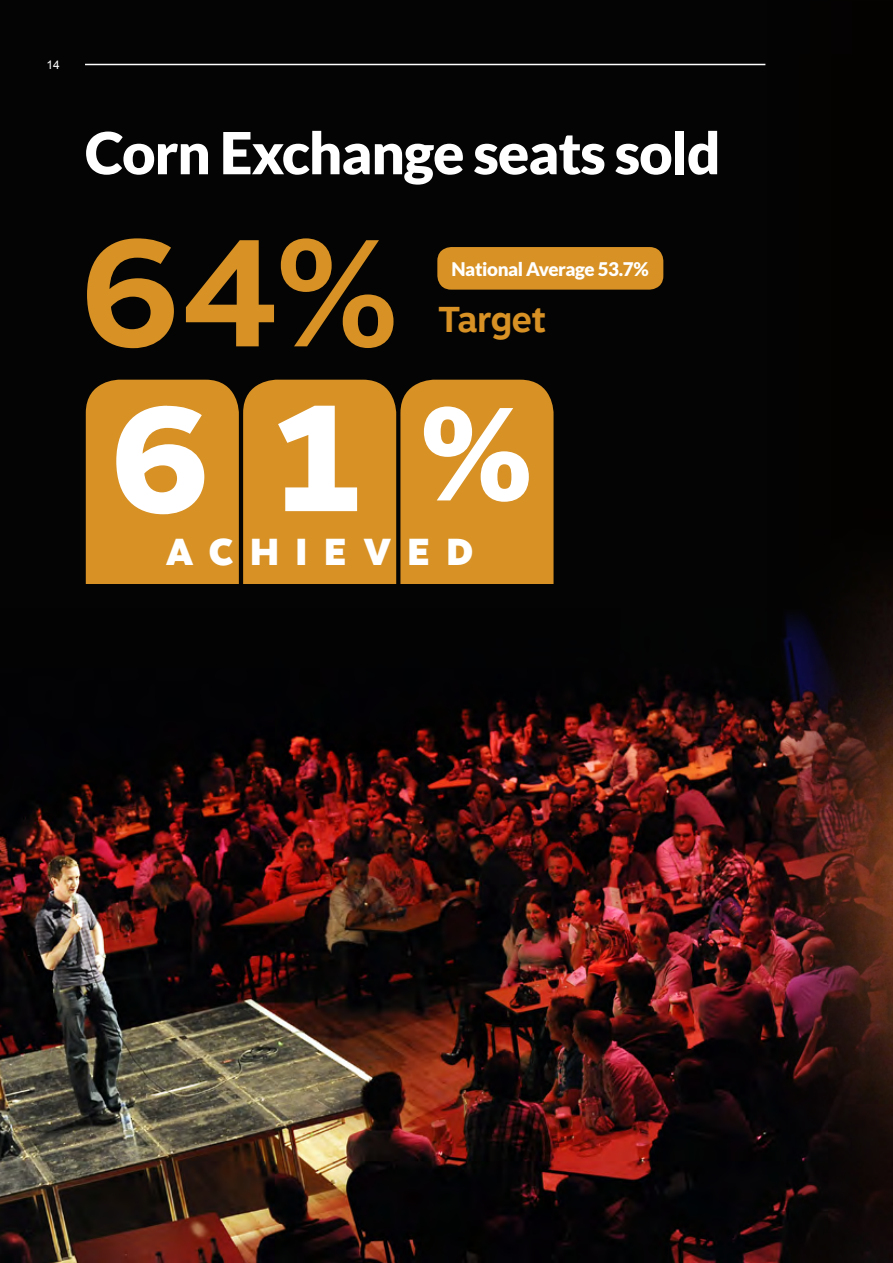
<style>
.page{position:relative;width:893px;height:1263px;background:#040404}
.page>*{position:absolute;margin:0;border:0;box-sizing:border-box;transform-origin:0 0}
.t1{font:700 151.65px "Motiva Sans";color:#d79124}
.t2{font:800 150px "Motiva Sans";color:#fff}
.t3{font:900 58.05px "Lato";letter-spacing:-.02em;color:#fff}
.t4{font:900 37.5px "Motiva Sans";letter-spacing:.435em;color:#fff}
.t5{font:700 35.85px "Motiva Sans";color:#d79124}
.t6{font:900 18.75px "Lato";letter-spacing:-.02em;color:#fff}
.t7{font:12px "Arial";color:#fff}
.s1{font-weight:900;font-size:132px}
</style>
<div class="page">
<img style="left:0;top:608px;width:893px;height:655px">
<div style="left:437px;top:247px;width:226px;height:43px;background:#d79124;border-radius:14px"></div>
<div style="left:86px;top:380px;width:467px;height:204px;background:#d79124"></div>
<hr style="left:85px;top:64px;width:680px;height:1px;background:#fff">
<p class="t7" style="left:46px;top:57px;width:15px">14</p>
<p class="t3" style="left:85px;top:119px;width:637px">Corn Exchange seats sold</p>
<h1 class="t1" style="left:80px;top:181px;width:318px">64%</h1>
<p class="t6" style="left:451px;top:258px;width:199px">National Average 53.7%</p>
<p class="t5" style="left:437px;top:293px;width:111px">Target</p>
<h2 class="t2" style="left:110px;top:348px;width:422px">6 1 <span class="s1">%</span></h2>
<p class="t4" style="left:165px;top:524px;width:310px">ACHIEVED</p>
</div>
